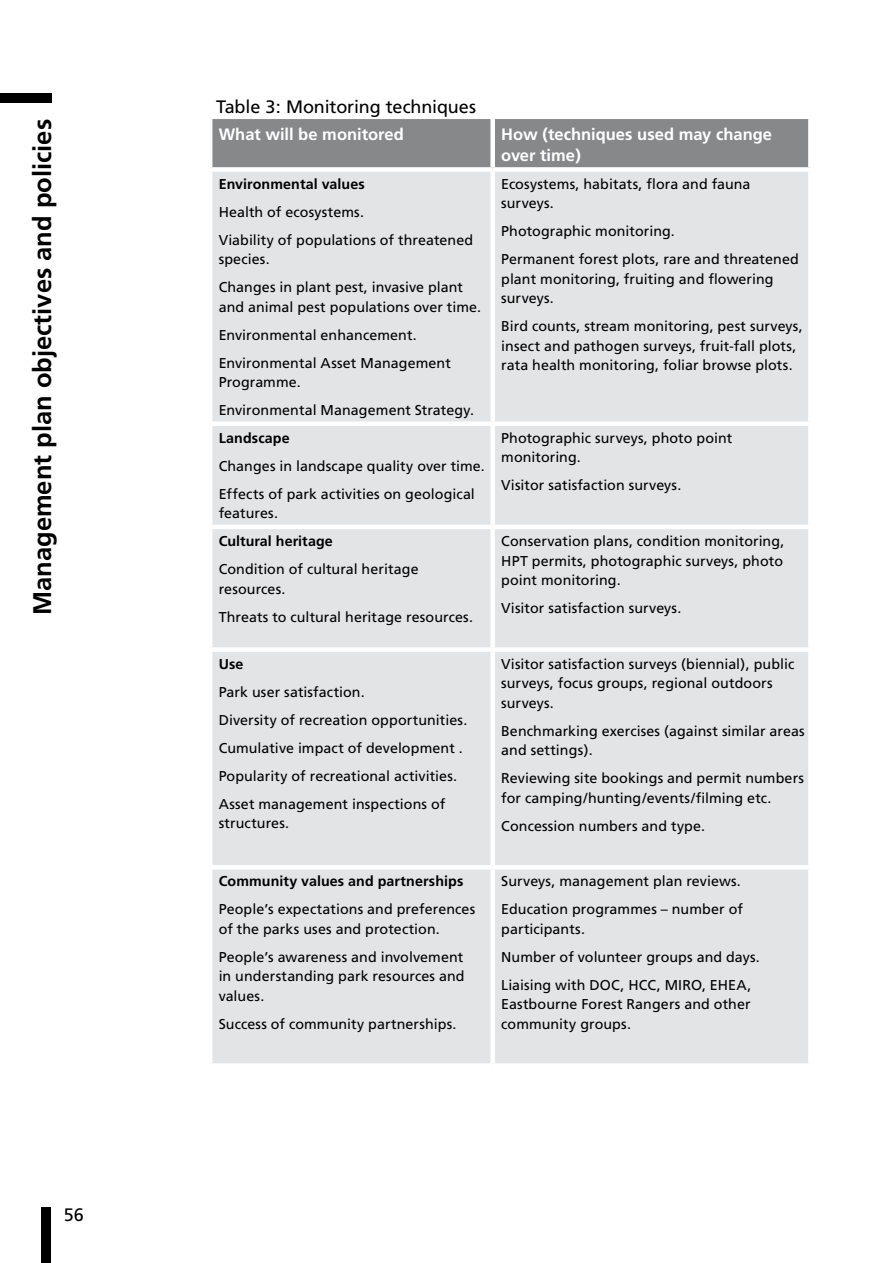
<style>
.page{position:relative;width:893px;height:1263px;background:#fff}
.page>*{position:absolute;margin:0;border:0;box-sizing:border-box;transform-origin:0 0}
.t1{font:700 25.5px "Frutiger";color:#000}
.t2{font:18px "Frutiger";letter-spacing:-.005em;color:#000}
.t3{font:700 16.5px/21px "Frutiger";color:#fff}
.t4{font:14.25px/19.5px "Frutiger";letter-spacing:.005em;color:#000}
.t5{font:700 14.25px "Frutiger";letter-spacing:.005em;color:#000}
</style>
<div class="page">
<div style="left:0;top:94px;width:51px;height:9px;background:#000"></div>
<div style="left:41px;top:1208px;width:10px;height:55px;background:#000"></div>
<div style="left:212px;top:119px;width:596px;height:48px;background:#87888a"></div>
<div style="left:212px;top:172px;width:596px;height:891px;background:#e3e4e5"></div>
<div style="left:490px;top:119px;width:5px;height:48px;background:#fff"></div>
<div style="left:490px;top:172px;width:5px;height:249px;background:#fff"></div>
<div style="left:208px;top:421px;width:285px;height:5px;background:#fff"></div>
<div style="left:493px;top:421px;width:320px;height:5px;background:#fff"></div>
<div style="left:490px;top:426px;width:5px;height:99px;background:#fff"></div>
<hr style="left:208px;top:525px;width:285px;height:4px;background:#fff">
<hr style="left:493px;top:525px;width:320px;height:4px;background:#fff">
<div style="left:490px;top:529px;width:5px;height:118px;background:#fff"></div>
<div style="left:208px;top:647px;width:285px;height:5px;background:#fff"></div>
<div style="left:493px;top:647px;width:320px;height:5px;background:#fff"></div>
<div style="left:490px;top:652px;width:5px;height:213px;background:#fff"></div>
<div style="left:208px;top:865px;width:285px;height:5px;background:#fff"></div>
<div style="left:493px;top:865px;width:320px;height:5px;background:#fff"></div>
<div style="left:490px;top:870px;width:5px;height:193px;background:#fff"></div>
<h1 class="t1" style="left:27px;top:615px;width:497px;rotate:-90deg">Management plan objectives and policies</h1>
<p class="t2" style="left:64px;top:1204px;width:22px">56</p>
<p class="t2" style="left:216px;top:96px;width:261px">Table 3: Monitoring techniques</p>
<p class="t3" style="left:219px;top:124px;width:187px">What will be monitored</p>
<p class="t3" style="left:501px;top:124px;width:272px">How (techniques used may change over time)</p>
<p class="t5" style="left:219px;top:175px;width:148px">Environmental values</p>
<p class="t4" style="left:219px;top:198px;width:256px;line-height:28px">Health of ecosystems.<br>Viability of populations of threatened</p>
<p class="t4" style="left:219px;top:245px;width:246px;line-height:28px">species.<br>Changes in plant pest, invasive plant</p>
<p class="t4" style="left:219px;top:293px;width:264px;line-height:28px">and animal pest populations over time.<br>Environmental enhancement.<br>Environmental Asset Management</p>
<p class="t4" style="left:219px;top:368px;width:257px;line-height:28px">Programme.<br>Environmental Management Strategy.</p>
<p class="t4" style="left:501px;top:174px;width:251px">Ecosystems, habitats, flora and fauna surveys.</p>
<p class="t4" style="left:501px;top:217px;width:299px;line-height:28px">Photographic monitoring.<br>Permanent forest plots, rare and threatened</p>
<p class="t4" style="left:501px;top:269px;width:274px">plant monitoring, fruiting and flowering surveys.</p>
<p class="t4" style="left:501px;top:316px;width:303px">Bird counts, stream monitoring, pest surveys, insect and pathogen surveys, fruit-fall plots, rata health monitoring, foliar browse plots.</p>
<p class="t5" style="left:219px;top:429px;width:73px">Landscape</p>
<p class="t4" style="left:219px;top:452px;width:268px;line-height:28px">Changes in landscape quality over time.<br>Effects of park activities on geological</p>
<p class="t4" style="left:219px;top:504px;width:61px">features.</p>
<p class="t5" style="left:219px;top:533px;width:116px">Cultural heritage</p>
<p class="t4" style="left:219px;top:559px;width:201px">Condition of cultural heritage resources.</p>
<p class="t4" style="left:219px;top:607px;width:256px">Threats to cultural heritage resources.</p>
<p class="t5" style="left:219px;top:655px;width:26px">Use</p>
<p class="t4" style="left:219px;top:678px;width:250px;line-height:28px">Park user satisfaction.<br>Diversity of recreation opportunities.<br>Cumulative impact of development .<br>Popularity of recreational activities.<br>Asset management inspections of</p>
<p class="t4" style="left:219px;top:813px;width:72px">structures.</p>
<p class="t5" style="left:219px;top:873px;width:246px">Community values and partnerships</p>
<p class="t4" style="left:219px;top:900px;width:258px">People’s expectations and preferences of the parks uses and protection.</p>
<p class="t4" style="left:219px;top:947px;width:247px;text-align:justify">People’s awareness and involvement in understanding park resources and values.</p>
<p class="t4" style="left:219px;top:1014px;width:239px">Success of community partnerships.</p>
<p class="t4" style="left:501px;top:428px;width:233px">Photographic surveys, photo point monitoring.</p>
<p class="t4" style="left:501px;top:476px;width:182px">Visitor satisfaction surveys.</p>
<p class="t4" style="left:501px;top:531px;width:285px;text-align:justify">Conservation plans, condition monitoring, HPT permits, photographic surveys, photo point monitoring.</p>
<p class="t4" style="left:501px;top:598px;width:182px">Visitor satisfaction surveys.</p>
<p class="t4" style="left:501px;top:654px;width:295px">Visitor satisfaction surveys (biennial), public surveys, focus groups, regional outdoors surveys.</p>
<p class="t4" style="left:501px;top:721px;width:305px">Benchmarking exercises (against similar areas and settings).</p>
<p class="t4" style="left:501px;top:768px;width:304px">Reviewing site bookings and permit numbers for camping/hunting/events/filming etc.</p>
<p class="t4" style="left:501px;top:816px;width:205px">Concession numbers and type.</p>
<p class="t4" style="left:501px;top:867px;width:243px;line-height:28px">Surveys, management plan reviews.<br>Education programmes – number of</p>
<p class="t4" style="left:501px;top:915px;width:260px;line-height:28px">participants.<br>Number of volunteer groups and days.<br>Liaising with DOC, HCC, MIRO, EHEA,</p>
<p class="t4" style="left:501px;top:995px;width:251px">Eastbourne Forest Rangers and other community groups.</p>
</div>
